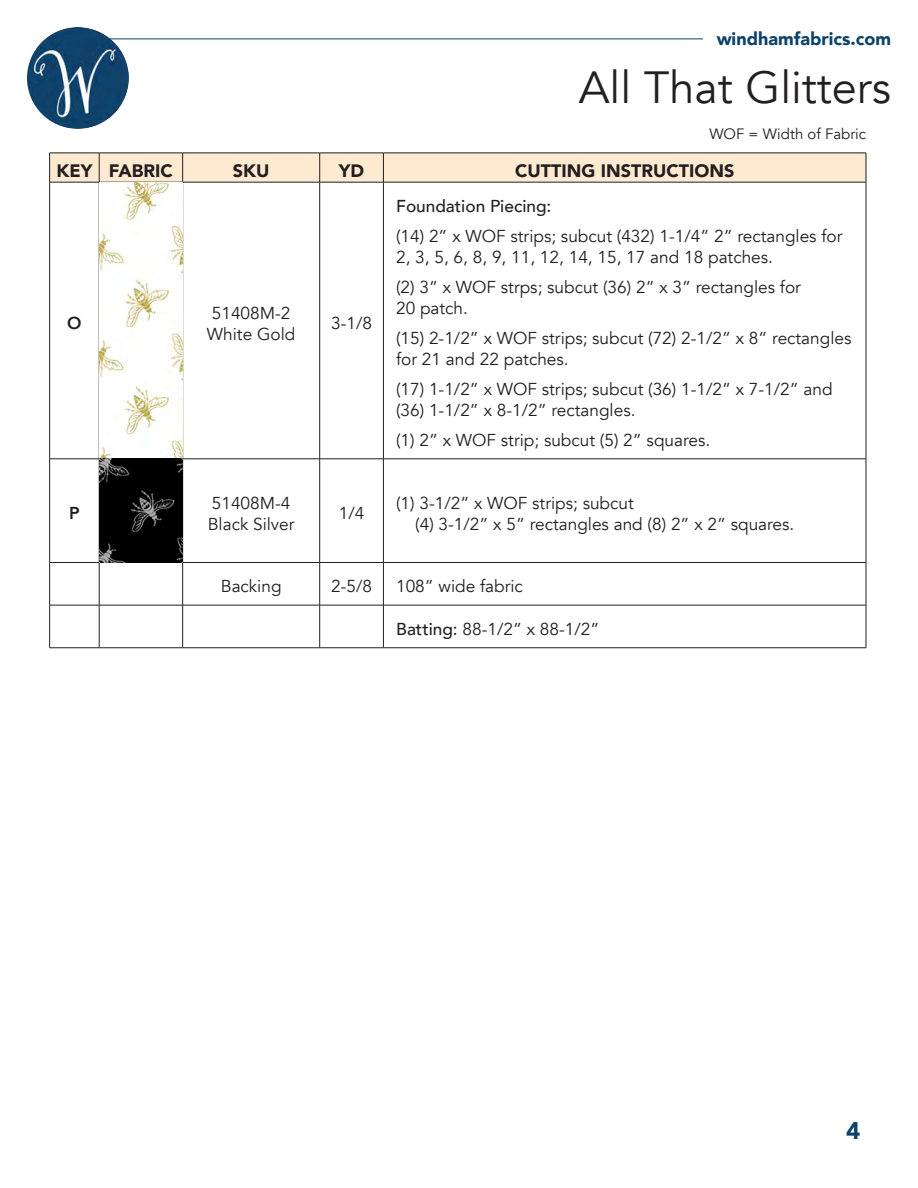
<style>
.page{position:relative;width:918px;height:1188px;background:#fff}
.page>*{position:absolute;margin:0;border:0;box-sizing:border-box;transform-origin:0 0}
.t1{font:45px "Avenir";color:#231f20}
.t2{font:900 24px "Avenir";color:#0d426a}
.t3{font:900 18px "Avenir";color:#231f20}
.t4{font:900 18px "Avenir";color:#0d426a}
.t5{font:17.25px/21px "Avenir";color:#231f20}
.t6{font:500 17.25px "Avenir";color:#231f20}
.t7{font:800 17.25px "Avenir";color:#231f20}
.t8{font:15px "Avenir";color:#231f20}
.s1{font-weight:500}
</style>
<div class="page">
<img style="left:27px;top:27px;width:102px;height:102px;border-radius:51px">
<hr style="left:109px;top:39px;width:594px;height:1px;background:#0d426a">
<hr style="left:49px;top:182px;width:1px;height:277px;background:#231f20">
<hr style="left:49px;top:459px;width:1px;height:103px;background:#231f20">
<hr style="left:49px;top:563px;width:1px;height:42px;background:#231f20">
<hr style="left:49px;top:605px;width:1px;height:43px;background:#231f20">
<hr style="left:866px;top:182px;width:1px;height:277px;background:#231f20">
<hr style="left:866px;top:459px;width:1px;height:103px;background:#231f20">
<hr style="left:866px;top:563px;width:1px;height:42px;background:#231f20">
<hr style="left:866px;top:605px;width:1px;height:43px;background:#231f20">
<svg style="left:49px;top:153px;width:818px;height:29px;background:#f6e3cb"></svg>
<hr style="left:49px;top:182px;width:50px;height:1px;background:#231f20">
<hr style="left:183px;top:182px;width:137px;height:1px;background:#231f20">
<hr style="left:182px;top:182px;width:1px;height:277px;background:#231f20">
<hr style="left:320px;top:182px;width:63px;height:1px;background:#231f20">
<hr style="left:319px;top:182px;width:1px;height:277px;background:#231f20">
<hr style="left:383px;top:182px;width:483px;height:1px;background:#231f20">
<hr style="left:383px;top:182px;width:1px;height:277px;background:#231f20">
<hr style="left:49px;top:459px;width:50px;height:1px;background:#231f20">
<hr style="left:183px;top:459px;width:137px;height:1px;background:#231f20">
<hr style="left:182px;top:459px;width:1px;height:103px;background:#231f20">
<hr style="left:320px;top:459px;width:63px;height:1px;background:#231f20">
<hr style="left:319px;top:459px;width:1px;height:103px;background:#231f20">
<hr style="left:383px;top:459px;width:483px;height:1px;background:#231f20">
<hr style="left:383px;top:459px;width:1px;height:103px;background:#231f20">
<hr style="left:49px;top:562px;width:50px;height:1px;background:#231f20">
<hr style="left:99px;top:562px;width:84px;height:1px;background:#231f20">
<hr style="left:99px;top:563px;width:1px;height:42px;background:#231f20">
<hr style="left:183px;top:562px;width:137px;height:1px;background:#231f20">
<hr style="left:182px;top:563px;width:1px;height:42px;background:#231f20">
<hr style="left:320px;top:562px;width:63px;height:1px;background:#231f20">
<hr style="left:319px;top:563px;width:1px;height:42px;background:#231f20">
<hr style="left:383px;top:562px;width:483px;height:1px;background:#231f20">
<hr style="left:383px;top:563px;width:1px;height:42px;background:#231f20">
<hr style="left:49px;top:605px;width:50px;height:1px;background:#231f20">
<hr style="left:99px;top:605px;width:84px;height:1px;background:#231f20">
<hr style="left:99px;top:605px;width:1px;height:43px;background:#231f20">
<hr style="left:183px;top:605px;width:137px;height:1px;background:#231f20">
<hr style="left:182px;top:605px;width:1px;height:43px;background:#231f20">
<hr style="left:320px;top:605px;width:63px;height:1px;background:#231f20">
<hr style="left:319px;top:605px;width:1px;height:43px;background:#231f20">
<hr style="left:383px;top:605px;width:483px;height:1px;background:#231f20">
<hr style="left:383px;top:605px;width:1px;height:43px;background:#231f20">
<hr style="left:49px;top:648px;width:50px;height:1px;background:#231f20">
<hr style="left:99px;top:648px;width:84px;height:1px;background:#231f20">
<hr style="left:183px;top:648px;width:137px;height:1px;background:#231f20">
<hr style="left:320px;top:648px;width:63px;height:1px;background:#231f20">
<hr style="left:383px;top:648px;width:483px;height:1px;background:#231f20">
<img style="left:99px;top:182px;width:83px;height:380px">
<p class="t4" style="left:717px;top:23px;width:176px">windhamfabrics.com</p>
<h1 class="t1" style="left:579px;top:61px;width:314px">All That Glitters</h1>
<p class="t8" style="left:709px;top:125px;width:158px">WOF = Width of Fabric</p>
<p class="t3" style="left:56px;top:155px;width:37px">KEY</p>
<p class="t3" style="left:109px;top:155px;width:66px">FABRIC</p>
<p class="t3" style="left:233px;top:155px;width:38px">SKU</p>
<p class="t3" style="left:339px;top:155px;width:27px">YD</p>
<p class="t3" style="left:515px;top:155px;width:221px">CUTTING INSTRUCTIONS</p>
<p class="t7" style="left:67px;top:310px;width:16px">O</p>
<p class="t5" style="left:207px;top:302px;width:90px">51408M-2<br>White Gold</p>
<p class="t5" style="left:331px;top:313px;width:42px">3-1/8</p>
<p class="t6" style="left:396px;top:191px;width:157px">Foundation Piecing:</p>
<p class="t5" style="left:396px;top:226px;width:448px">(14) 2” x WOF strips; subcut (432) 1-1/4” 2” rectangles for<br>2, 3, 5, 6, 8, 9, 11, 12, 14, 15, 17 and 18 patches.</p>
<p class="t5" style="left:396px;top:277px;width:406px">(2) 3” x WOF strps; subcut (36) 2” x 3” rectangles for<br>20 patch.</p>
<p class="t5" style="left:396px;top:328px;width:457px">(15) 2-1/2” x WOF strips; subcut (72) 2-1/2” x 8” rectangles for 21 and 22 patches.</p>
<p class="t5" style="left:396px;top:379px;width:438px">(17) 1-1/2” x WOF strips; subcut (36) 1-1/2” x 7-1/2” and (36) 1-1/2” x 8-1/2” rectangles.</p>
<p class="t5" style="left:396px;top:430px;width:316px">(1) 2” x WOF strip; subcut (5) 2” squares.</p>
<p class="t7" style="left:69px;top:500px;width:12px">P</p>
<p class="t5" style="left:208px;top:493px;width:88px">51408M-4<br>Black Silver</p>
<p class="t5" style="left:339px;top:503px;width:27px">1/4</p>
<p class="t5" style="left:415px;top:493px;width:381px;text-indent:-19px">(1) 3-1/2” x WOF strips; subcut<br>(4) 3-1/2” x 5” rectangles and (8) 2” x 2” squares.</p>
<p class="t5" style="left:221px;top:576px;width:62px">Backing</p>
<p class="t5" style="left:331px;top:576px;width:42px">2-5/8</p>
<p class="t5" style="left:396px;top:576px;width:128px">108” wide fabric</p>
<p class="t5" style="left:396px;top:619px;width:205px"><span class="s1">Batting:</span> 88-1/2” x 88-1/2”</p>
<h2 class="t2" style="left:846px;top:1110px;width:16px">4</h2>
</div>
